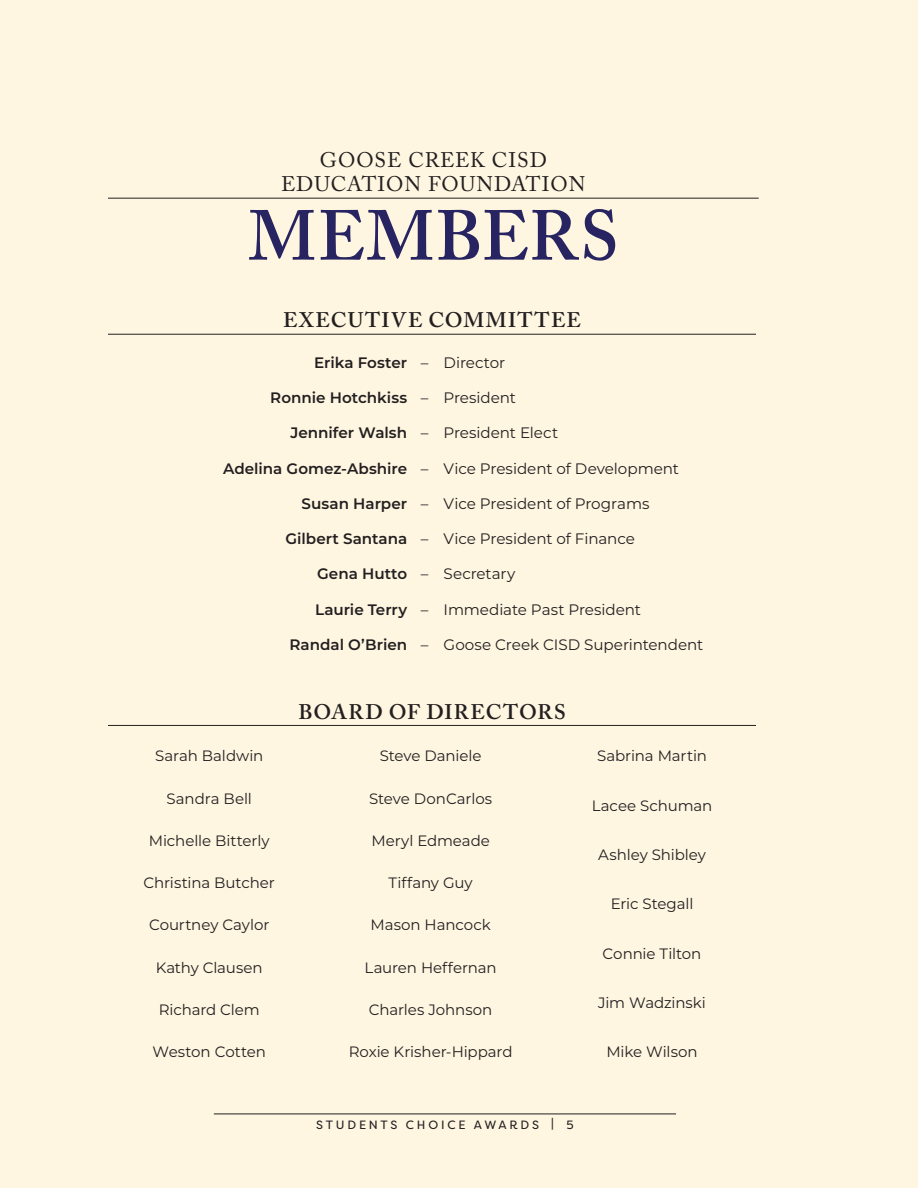
<style>
.page{position:relative;width:918px;height:1188px;background:#fef6e1}
.page>*{position:absolute;margin:0;border:0;box-sizing:border-box;transform-origin:0 0}
.t1{font:600 69.9px "Adobe Caslon Pro";letter-spacing:.02em;color:#272461}
.Name_with_underline{font:600 21px "Adobe Caslon Pro";letter-spacing:.06em;color:#231f20}
.Name_with_underline-2{font:21px "Adobe Caslon Pro";letter-spacing:.045em;color:#231f20}
.Paragraph_Style_3_co{font:15.15px "Montserrat";letter-spacing:-.005em;color:#231f20}
.Paragraph_Style_3_co-2{font:600 15.15px "Montserrat";color:#231f20}
.Donors_11pt{font:15px "Montserrat";letter-spacing:-.005em;color:#231f20}
.t2{font:12px "Filson Pro";letter-spacing:.23em;color:#231f20}
.s1{font-weight:400}
.s2{font-weight:600}
</style>
<div class="page">
<hr style="left:214px;top:1114px;width:462px;height:1px;background:#231f20">
<hr style="left:108px;top:198px;width:651px;height:1px;background:#231f20">
<hr style="left:108px;top:725px;width:648px;height:1px;background:#231f20">
<hr style="left:108px;top:334px;width:648px;height:1px;background:#231f20">
<p class="Name_with_underline-2" style="left:320px;top:147px;width:228px">GOOSE CREEK CISD</p>
<p class="Name_with_underline-2" style="left:281px;top:172px;width:306px">EDUCATION FOUNDATION</p>
<p class="t1" style="left:248px;top:195px;width:372px">MEMBERS</p>
<p class="Name_with_underline" style="left:283px;top:308px;width:299px">EXECUTIVE COMMITTEE</p>
<p class="Paragraph_Style_3_co-2" style="left:314px;top:352px;width:193px">Erika Foster <span class="s1">– Director</span></p>
<p class="Paragraph_Style_3_co-2" style="left:270px;top:387px;width:247px">Ronnie Hotchkiss <span class="s1">– President</span></p>
<p class="Paragraph_Style_3_co" style="left:290px;top:422px;width:269px"><span class="s2">Jennifer Walsh</span> – President Elect</p>
<p class="Paragraph_Style_3_co" style="left:223px;top:458px;width:457px"><span class="s2">Adelina Gomez-Abshire</span> – Vice President of Development</p>
<p class="Paragraph_Style_3_co" style="left:302px;top:493px;width:349px"><span class="s2">Susan Harper</span> – Vice President of Programs</p>
<p class="Paragraph_Style_3_co" style="left:286px;top:528px;width:351px"><span class="s2">Gilbert Santana</span> – Vice President of Finance</p>
<p class="Paragraph_Style_3_co" style="left:317px;top:564px;width:200px"><span class="s2">Gena Hutto</span> – Secretary</p>
<p class="Paragraph_Style_3_co" style="left:315px;top:599px;width:328px"><span class="s2">Laurie Terry</span> – Immediate Past President</p>
<p class="Paragraph_Style_3_co" style="left:289px;top:634px;width:415px"><span class="s2">Randal O’Brien</span> – Goose Creek CISD Superintendent</p>
<p class="Donors_11pt" style="left:155px;top:746px;width:110px">Sarah Baldwin</p>
<p class="Donors_11pt" style="left:167px;top:788px;width:87px">Sandra Bell</p>
<p class="Donors_11pt" style="left:149px;top:830px;width:122px">Michelle Bitterly</p>
<p class="Donors_11pt" style="left:144px;top:873px;width:133px">Christina Butcher</p>
<p class="Donors_11pt" style="left:149px;top:915px;width:122px">Courtney Caylor</p>
<p class="Donors_11pt" style="left:156px;top:957px;width:108px">Kathy Clausen</p>
<p class="Donors_11pt" style="left:159px;top:999px;width:103px">Richard Clem</p>
<p class="Donors_11pt" style="left:153px;top:1042px;width:115px">Weston Cotten</p>
<p class="Name_with_underline" style="left:298px;top:699px;width:269px">BOARD OF DIRECTORS</p>
<p class="Donors_11pt" style="left:380px;top:746px;width:103px">Steve Daniele</p>
<p class="Donors_11pt" style="left:369px;top:788px;width:125px">Steve DonCarlos</p>
<p class="Donors_11pt" style="left:371px;top:830px;width:120px">Meryl Edmeade</p>
<p class="Donors_11pt" style="left:389px;top:873px;width:86px">Tiffany Guy</p>
<p class="Donors_11pt" style="left:371px;top:915px;width:122px">Mason Hancock</p>
<p class="Donors_11pt" style="left:365px;top:957px;width:134px">Lauren Heffernan</p>
<p class="Donors_11pt" style="left:369px;top:999px;width:125px">Charles Johnson</p>
<p class="Donors_11pt" style="left:349px;top:1042px;width:165px">Roxie Krisher-Hippard</p>
<p class="Donors_11pt" style="left:597px;top:746px;width:111px">Sabrina Martin</p>
<p class="Donors_11pt" style="left:592px;top:795px;width:122px">Lacee Schuman</p>
<p class="Donors_11pt" style="left:598px;top:844px;width:109px">Ashley Shibley</p>
<p class="Donors_11pt" style="left:611px;top:894px;width:84px">Eric Stegall</p>
<p class="Donors_11pt" style="left:603px;top:943px;width:100px">Connie Tilton</p>
<p class="Donors_11pt" style="left:598px;top:992px;width:109px">Jim Wadzinski</p>
<p class="Donors_11pt" style="left:606px;top:1042px;width:93px">Mike Wilson</p>
<p class="t2" style="left:316px;top:1116px;width:259px">STUDENTS CHOICE AWARDS | 5</p>
</div>
